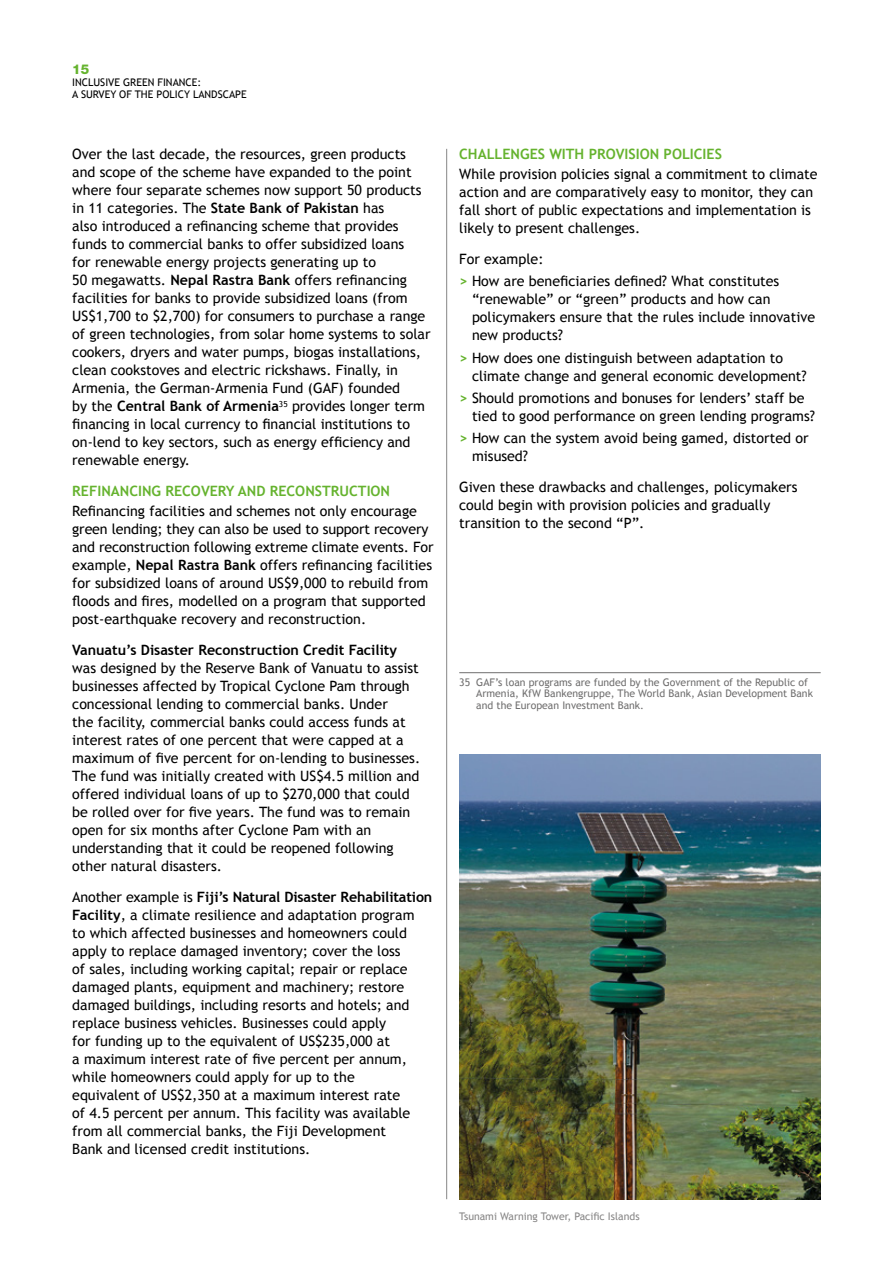
<style>
.page{position:relative;width:893px;height:1263px;background:#fff}
.page>*{position:absolute;margin:0;border:0;box-sizing:border-box;transform-origin:0 0}
.t1{font:14.25px/18px "Trebuchet MS";color:#000}
.t2{font:700 14.25px "Trebuchet MS";color:#65b32e}
.t3{font:700 14.25px "Trebuchet MS";color:#000}
.t4{font:800 13.5px "Helvetica Neue";color:#65b32e}
.t5{font:10.5px/11.6px "Trebuchet MS";color:#706f6f}
.t6{font:10.5px/12px "Trebuchet MS";color:#000}
.t7{font:10.5px "Trebuchet MS";color:#878686}
.s1{font-weight:700}
.s2{font-weight:700;color:#65b32e}
</style>
<div class="page">
<hr style="left:446px;top:149px;width:1px;height:1050px;background:#878787">
<hr style="left:459px;top:672px;width:362px;height:1px;background:#706f6f">
<img style="left:459px;top:754px;width:362px;height:445px">
<p class="t4" style="left:72px;top:61px;width:19px">15</p>
<p class="t6" style="left:72px;top:77px;width:176px">INCLUSIVE GREEN FINANCE:<br>A SURVEY OF THE POLICY LANDSCAPE</p>
<p class="t1" style="left:72px;top:145px;width:360px">Over the last decade, the resources, green products and scope of the scheme have expanded to the point where four separate schemes now support 50 products in 11 categories. The <span class="s1">State Bank of Pakistan</span> has<br>also introduced a refinancing scheme that provides funds to commercial banks to offer subsidized loans<br>for renewable energy projects generating up to<br>50 megawatts. <span class="s1">Nepal Rastra Bank</span> offers refinancing facilities for banks to provide subsidized loans (from US$1,700 to $2,700) for consumers to purchase a range of green technologies, from solar home systems to solar cookers, dryers and water pumps, biogas installations, clean cookstoves and electric rickshaws. Finally, in Armenia, the German-Armenia Fund (GAF) founded<br>by the <span class="s1">Central Bank of Armenia</span><sup>35</sup> provides longer term financing in local currency to financial institutions to on-lend to key sectors, such as energy efficiency and renewable energy.</p>
<p class="t2" style="left:72px;top:482px;width:319px">REFINANCING RECOVERY AND RECONSTRUCTION</p>
<p class="t1" style="left:72px;top:502px;width:363px">Refinancing facilities and schemes not only encourage green lending; they can also be used to support recovery and reconstruction following extreme climate events. For example, <span class="s1">Nepal Rastra Bank</span> offers refinancing facilities for subsidized loans of around US$9,000 to rebuild from floods and fires, modelled on a program that supported post-earthquake recovery and reconstruction.</p>
<p class="t3" style="left:72px;top:641px;width:326px">Vanuatu’s Disaster Reconstruction Credit Facility</p>
<p class="t1" style="left:72px;top:659px;width:349px">was designed by the Reserve Bank of Vanuatu to assist businesses affected by Tropical Cyclone Pam through concessional lending to commercial banks. Under<br>the facility, commercial banks could access funds at interest rates of one percent that were capped at a maximum of five percent for on-lending to businesses.<br>The fund was initially created with US$4.5 million and offered individual loans of up to $270,000 that could be rolled over for five years. The fund was to remain open for six months after Cyclone Pam with an understanding that it could be reopened following other natural disasters.</p>
<p class="t1" style="left:72px;top:888px;width:362px">Another example is <span class="s1">Fiji’s Natural Disaster Rehabilitation Facility</span>, a climate resilience and adaptation program<br>to which affected businesses and homeowners could apply to replace damaged inventory; cover the loss<br>of sales, including working capital; repair or replace damaged plants, equipment and machinery; restore damaged buildings, including resorts and hotels; and replace business vehicles. Businesses could apply<br>for funding up to the equivalent of US$235,000 at<br>a maximum interest rate of five percent per annum, while homeowners could apply for up to the<br>equivalent of US$2,350 at a maximum interest rate<br>of 4.5 percent per annum. This facility was available from all commercial banks, the Fiji Development<br>Bank and licensed credit institutions.</p>
<p class="t2" style="left:459px;top:145px;width:264px">CHALLENGES WITH PROVISION POLICIES</p>
<p class="t1" style="left:459px;top:166px;width:360px">While provision policies signal a commitment to climate action and are comparatively easy to monitor, they can fall short of public expectations and implementation is likely to present challenges.</p>
<p class="t1" style="left:459px;top:248px;width:322px;line-height:22.2px">For example:<br><span class="s2">&gt;</span> How are beneficiaries defined? What constitutes</p>
<p class="t1" style="left:472px;top:291px;width:345px">“renewable” or “green” products and how can policymakers ensure that the rules include innovative new products?</p>
<p class="t1" style="left:472px;top:349px;width:336px;text-indent:-13px"><span class="s2">&gt;</span> How does one distinguish between adaptation to climate change and general economic development?</p>
<p class="t1" style="left:472px;top:389px;width:345px;text-indent:-13px"><span class="s2">&gt;</span> Should promotions and bonuses for lenders’ staff be tied to good performance on green lending programs?</p>
<p class="t1" style="left:472px;top:429px;width:338px;text-indent:-13px"><span class="s2">&gt;</span> How can the system avoid being gamed, distorted or misused?</p>
<p class="t1" style="left:459px;top:478px;width:340px">Given these drawbacks and challenges, policymakers could begin with provision policies and gradually transition to the second “P”.</p>
<p class="t5" style="left:476px;top:676px;width:338px;text-indent:-17px">35 GAF’s loan programs are funded by the Government of the Republic of<br>Armenia, KfW Bankengruppe, The World Bank, Asian Development Bank and the European Investment Bank.</p>
<p class="t7" style="left:459px;top:1210px;width:182px">Tsunami Warning Tower, Pacific Islands</p>
</div>
